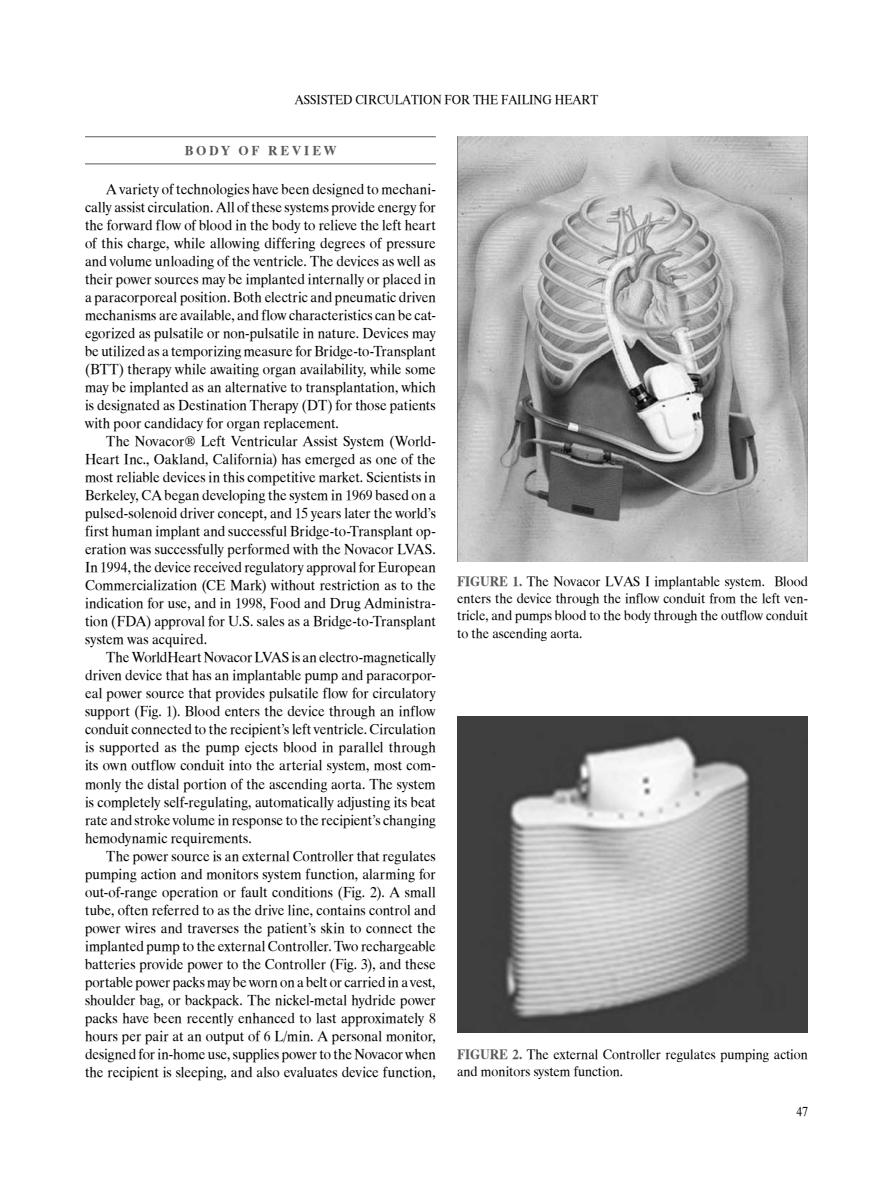
<style>
.page{position:relative;width:893px;height:1191px;background:#fff}
.page>*{position:absolute;margin:0;border:0;box-sizing:border-box;transform-origin:0 0}
.t1{font:15px/18px "UB Times";color:#000;text-align:justify;scale:.95 1}
.t2{font:14.25px/17.1px "UB Times";color:#000;text-align:justify;scale:.95 1}
.t3{font:14.25px "UB Times Bold";color:#58595b;scale:.95 1}
.t4{font:13.5px "UB Times";color:#000;scale:.9 1}
.t5{font:13.5px "UB Times Bold";letter-spacing:.215em;color:#58595b}
.s1{font-family:"UB Times Bold";color:#58595b}
</style>
<div class="page">
<hr style="left:85px;top:136px;width:351px;height:1px;background:#58595b">
<hr style="left:85px;top:163px;width:351px;height:1px;background:#58595b">
<img style="left:457px;top:136px;width:351px;height:425px">
<img style="left:457px;top:716px;width:351px;height:316px">
<p class="t4" style="left:295px;top:92px;width:19px">Assisted</p>
<p class="t4" style="left:355px;top:92px;width:19px">Circulation</p>
<p class="t4" style="left:444px;top:92px;width:11px">for</p>
<p class="t4" style="left:473px;top:92px;width:11px">the</p>
<p class="t4" style="left:501px;top:92px;width:18px">Failing</p>
<p class="t4" style="left:555px;top:92px;width:21px">Heart</p>
<p class="t5" style="left:185px;top:143px;width:153px">BODY OF REVIEW</p>
<p class="t1" style="left:85px;top:181px;width:371px;text-indent:21px">A variety of technologies have been designed to mechani&shy;cally assist circulation. All of these systems provide energy for the forward flow of blood in the body to relieve the left heart of this charge, while allowing differing degrees of pressure and volume unloading of the ventricle. The devices as well as their power sources may be implanted internally or placed in a paracorporeal position. Both electric and pneumatic driven mechanisms are available, and flow characteristics can be cat&shy;egorized as pulsatile or non-pulsatile in nature. Devices may be utilized as a temporizing measure for Bridge-to-Transplant (BTT) therapy while awaiting organ availability, while some may be implanted as an alternative to transplantation, which is designated as Destination Therapy (DT) for those patients with poor candidacy for organ replacement.</p>
<p class="t1" style="left:85px;top:433px;width:371px;text-indent:21px">The Novacor® Left Ventricular Assist System (World-Heart Inc., Oakland, California) has emerged as one of the most reliable devices in this competitive market. Scientists in Berkeley, CA began developing the system in 1969 based on a pulsed-solenoid driver concept, and 15 years later the world’s first human implant and successful Bridge-to-Transplant op&shy;eration was successfully performed with the Novacor LVAS.<br>In 1994, the device received regulatory approval for European Commercialization (CE Mark) without restriction as to the indication for use, and in 1998, Food and Drug Administra&shy;tion (FDA) approval for U.S. sales as a Bridge-to-Transplant system was acquired.</p>
<p class="t1" style="left:85px;top:649px;width:371px;text-indent:21px">The WorldHeart Novacor LVAS is an electro-magnetically driven device that has an implantable pump and paracorpor&shy;eal power source that provides pulsatile flow for circulatory support (Fig. 1). Blood enters the device through an inflow conduit connected to the recipient’s left ventricle. Circulation is supported as the pump ejects blood in parallel through its own outflow conduit into the arterial system, most com&shy;monly the distal portion of the ascending aorta. The system is completely self-regulating, automatically adjusting its beat rate and stroke volume in response to the recipient’s changing hemodynamic requirements.</p>
<p class="t1" style="left:85px;top:847px;width:371px;text-indent:21px">The power source is an external Controller that regulates pumping action and monitors system function, alarming for out-of-range operation or fault conditions (Fig. 2). A small tube, often referred to as the drive line, contains control and power wires and traverses the patient’s skin to connect the implanted pump to the external Controller. Two rechargeable batteries provide power to the Controller (Fig. 3), and these portable power packs may be worn on a belt or carried in a vest, shoulder bag, or backpack. The nickel-metal hydride power packs have been recently enhanced to last approximately 8 hours per pair at an output of 6 L/min. A personal monitor, designed for in-home use, supplies power to the Novacor when the recipient is sleeping, and also evaluates device function,</p>
<p class="t2" style="left:457px;top:573px;width:371px;text-indent:33px"><span class="s1">RE 1.</span> The Novacor LVAS I implantable system. Blood enters the device through the inflow conduit from the left ven&shy;tricle, and pumps blood to the body through the outflow conduit to the ascending aorta.</p>
<p class="t3" style="left:457px;top:574px;width:10px">FIGU</p>
<p class="t2" style="left:457px;top:1046px;width:371px;text-indent:33px"><span class="s1">RE 2.</span> The external Controller regulates pumping action and monitors system function.</p>
<p class="t3" style="left:457px;top:1046px;width:10px">FIGU</p>
<p class="t4" style="left:796px;top:1104px;width:14px">47</p>
</div>
